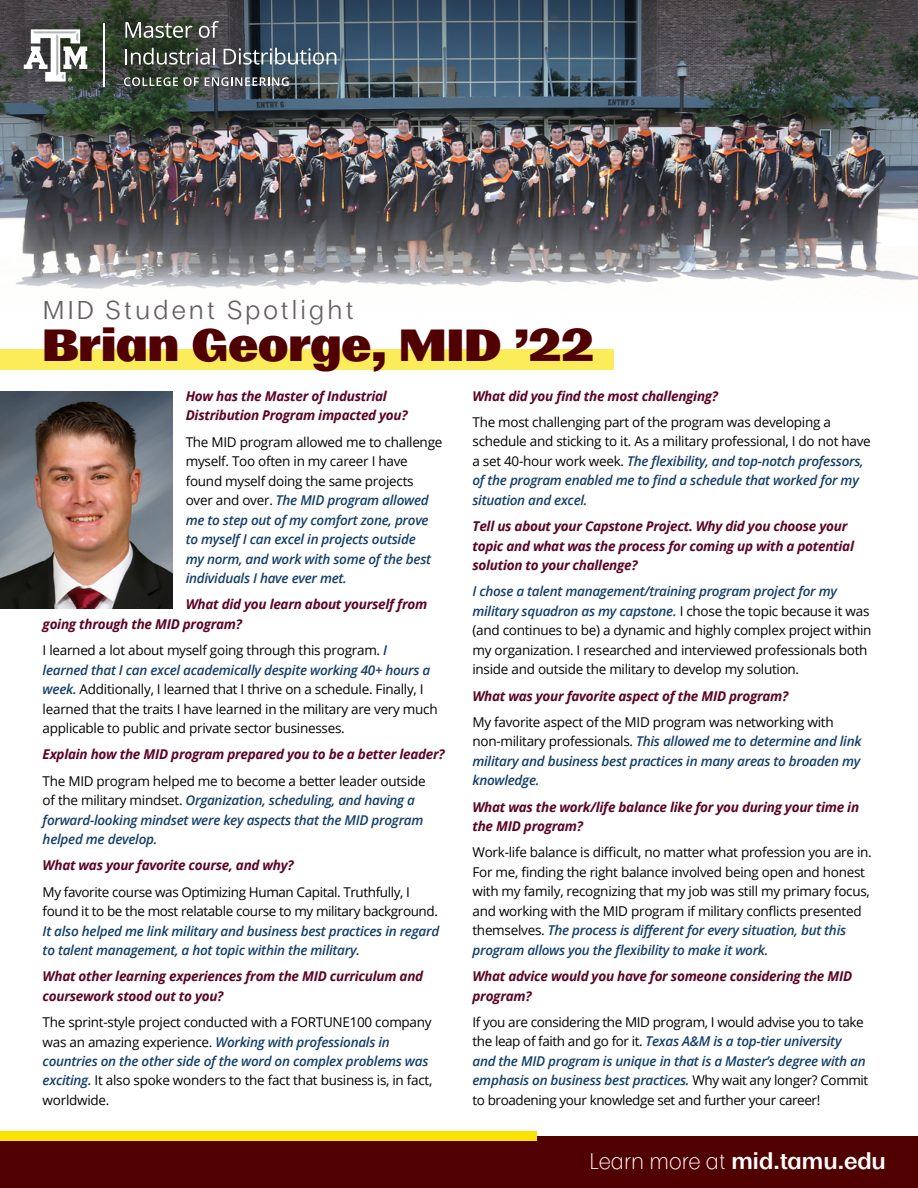
<style>
.page{position:relative;width:918px;height:1188px;background:#fff}
.page>*{position:absolute;margin:0;border:0;box-sizing:border-box;transform-origin:0 0}
.t1{font:900 42px "Moriston";color:#500000}
.t2{font:24px "Moriston";letter-spacing:.1em;color:#666161}
.t3{font:600 21px "Moriston";color:#fff}
.t4{font:13.5px/19.5px "Open Sans";letter-spacing:-.02em;color:#000}
.t5{font:italic 700 13.5px/19.5px "Open Sans";letter-spacing:-.02em;color:#5c0426}
.t6{font:italic 600 13.5px/19.5px "Open Sans";letter-spacing:-.02em;color:#143f6a}
.s1{font-weight:400;font-style:normal;color:#000}
.s2{font-weight:600;font-style:italic;color:#143f6a}
.s3{font-weight:300}
</style>
<div class="page">
<img style="left:0;top:152px;width:918px;height:137px">
<img style="left:0;top:0;width:918px;height:152px">
<div style="left:3px;top:1px;width:355px;height:107px;background:#000;opacity:.75"></div>
<svg style="left:124px;top:77px;width:54px;height:9px"></svg>
<svg style="left:184px;top:77px;width:15px;height:9px"></svg>
<svg style="left:205px;top:77px;width:84px;height:9px"></svg>
<svg style="left:125px;top:22px;width:67px;height:16px"></svg>
<svg style="left:199px;top:21px;width:20px;height:17px"></svg>
<svg style="left:125px;top:48px;width:90px;height:17px"></svg>
<svg style="left:224px;top:48px;width:112px;height:17px;background:#707d89"></svg>
<hr style="left:103px;top:24px;width:1px;height:63px;background:#fff">
<svg style="left:24px;top:29px;width:63px;height:53px"></svg>
<div style="left:0;top:349px;width:614px;height:20px;background:#fcec5a"></div>
<img style="left:0;top:391px;width:172px;height:217px">
<div style="left:0;top:1136px;width:918px;height:52px;background:#500000"></div>
<div style="left:0;top:1131px;width:537px;height:10px;background:#fbe200"></div>
<p class="t2" style="left:43px;top:291px;width:313px">MID Student Spotlight</p>
<p class="t1" style="left:43px;top:312px;width:553px">Brian George, MID ’22</p>
<p class="t5" style="left:186px;top:386px;width:223px">How has the Master of Industrial<br>Distribution Program impacted you?</p>
<p class="t6" style="left:186px;top:432px;width:258px"><span class="s1">The MID program allowed me to challenge myself. Too often in my career I have found myself doing the same projects over and over.</span> The MID program allowed me to step out of my comfort zone, prove to myself I can excel in projects outside<br>my norm, and work with some of the best individuals I have ever met.</p>
<p class="t5" style="left:43px;top:594px;width:386px;text-indent:143px">What did you learn about yourself from going through the MID program?</p>
<p class="t4" style="left:43px;top:640px;width:397px">I learned a lot about myself going through this program. <span class="s2">I<br>learned that I can excel academically despite working 40+ hours a week.</span> Additionally, I learned that I thrive on a schedule. Finally, I learned that the traits I have learned in the military are very much applicable to public and private sector businesses.</p>
<p class="t5" style="left:43px;top:744px;width:404px">Explain how the MID program prepared you to be a better leader?</p>
<p class="t6" style="left:43px;top:771px;width:385px"><span class="s1">The MID program helped me to become a better leader outside of the military mindset.</span> Organization, scheduling, and having a forward-looking mindset were key aspects that the MID program helped me develop.</p>
<p class="t5" style="left:43px;top:855px;width:253px">What was your favorite course, and why?</p>
<p class="t4" style="left:43px;top:882px;width:398px">My favorite course was Optimizing Human Capital. Truthfully, I found it to be the most relatable course to my military background.<br><span class="s2">It also helped me link military and business best practices in regard to talent management, a hot topic within the military.</span></p>
<p class="t5" style="left:43px;top:966px;width:382px">What other learning experiences from the MID curriculum and coursework stood out to you?</p>
<p class="t4" style="left:43px;top:1012px;width:391px">The sprint-style project conducted with a FORTUNE100 company was an amazing experience. <span class="s2">Working with professionals in countries on the other side of the word on complex problems was exciting.</span> It also spoke wonders to the fact that business is, in fact, worldwide.</p>
<p class="t5" style="left:473px;top:386px;width:247px">What did you find the most challenging?</p>
<p class="t4" style="left:473px;top:412px;width:400px">The most challenging part of the program was developing a schedule and sticking to it. As a military professional, I do not have a set 40-hour work week. <span class="s2">The flexibility, and top-notch professors, of the program enabled me to find a schedule that worked for my situation and excel.</span></p>
<p class="t5" style="left:473px;top:516px;width:383px">Tell us about your Capstone Project. Why did you choose your topic and what was the process for coming up with a potential solution to your challenge?</p>
<p class="t4" style="left:473px;top:581px;width:401px"><span class="s2">I chose a talent management/training program project for my military squadron as my capstone.</span> I chose the topic because it was (and continues to be) a dynamic and highly complex project within my organization. I researched and interviewed professionals both inside and outside the military to develop my solution.</p>
<p class="t5" style="left:473px;top:686px;width:317px">What was your favorite aspect of the MID program?</p>
<p class="t6" style="left:473px;top:712px;width:391px"><span class="s1">My favorite aspect of the MID program was networking with non-military professionals.</span> This allowed me to determine and link military and business best practices in many areas to broaden my knowledge.</p>
<p class="t5" style="left:473px;top:797px;width:388px">What was the work/life balance like for you during your time in the MID program?</p>
<p class="t4" style="left:473px;top:842px;width:401px">Work-life balance is difficult, no matter what profession you are in.<br>For me, finding the right balance involved being open and honest with my family, recognizing that my job was still my primary focus, and working with the MID program if military conflicts presented themselves. <span class="s2">The process is different for every situation, but this program allows you the flexibility to make it work.</span></p>
<p class="t5" style="left:473px;top:966px;width:381px">What advice would you have for someone considering the MID program?</p>
<p class="t4" style="left:473px;top:1012px;width:397px">If you are considering the MID program, I would advise you to take the leap of faith and go for it. <span class="s2">Texas A&amp;M is a top-tier university<br>and the MID program is unique in that is a Master’s degree with an emphasis on business best practices.</span> Why wait any longer? Commit to broadening your knowledge set and further your career!</p>
<p class="t3" style="left:589px;top:1144px;width:298px"><span class="s3">Learn more at</span> mid.tamu.edu</p>
</div>
